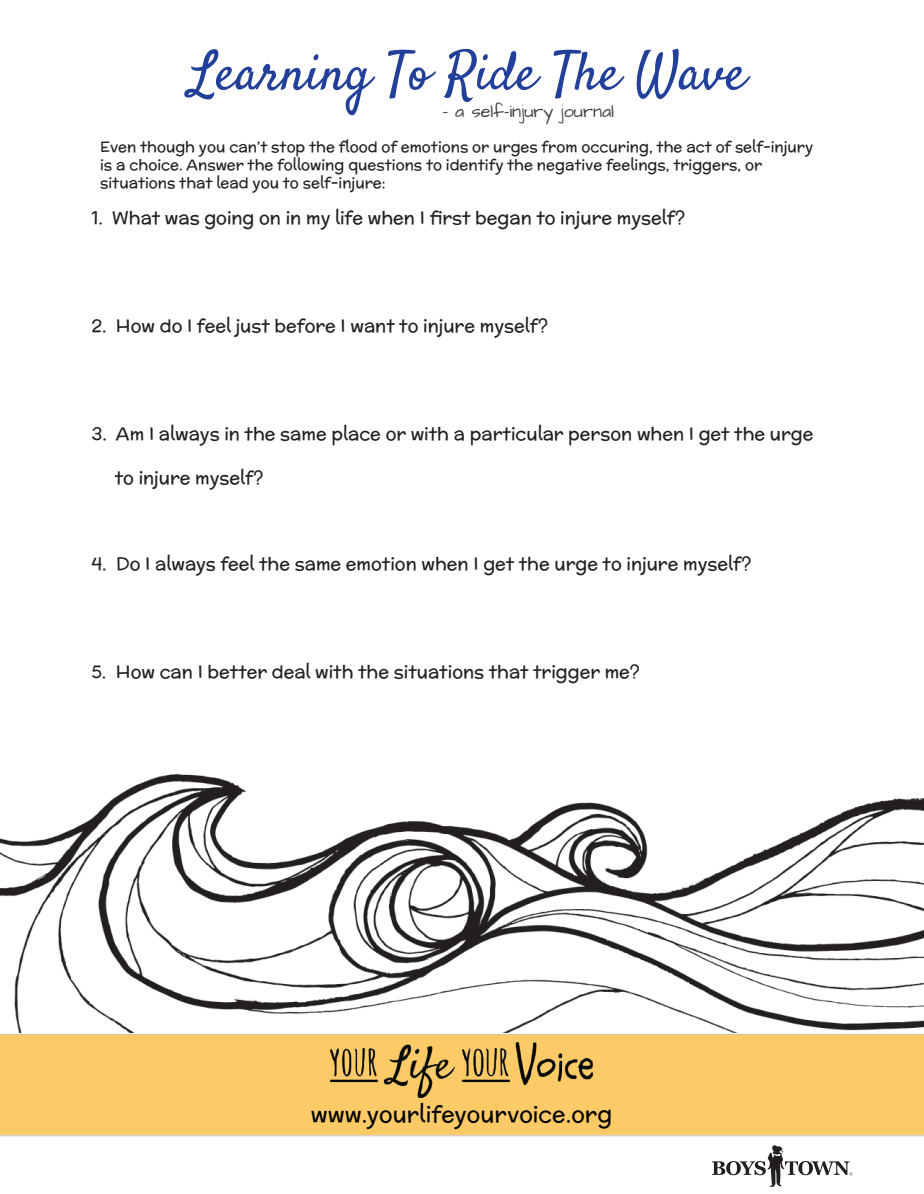
<style>
.page{position:relative;width:924px;height:1194px;background:#fff}
.page>*{position:absolute;margin:0;border:0;box-sizing:border-box;transform-origin:0 0}
.t1{font:54px "Satisfy";color:#223f99}
.t2{font:22.5px "Mc Laren";letter-spacing:.005em;color:#050504}
.t3{font:18px "Mc Laren";color:#231f20}
.t4{font:18px "Architects Daughter";color:#3e3e3f}
.t5{font:15px/18px "Mc Laren";color:#231f20}
</style>
<div class="page">
<img style="left:0;top:774px;width:924px;height:363px">
<img style="left:330px;top:1043px;width:263px;height:55px">
<svg style="left:712px;top:1145px;width:140px;height:42px"></svg>
<h1 class="t1" style="left:190px;top:38px;width:558px">Learning To Ride The Wave</h1>
<p class="t4" style="left:443px;top:99px;width:173px">- a self-injury journal</p>
<p class="t5" style="left:100px;top:138px;width:715px">Even though you can’t stop the flood of emotions or urges from occuring, the act of self-injury is a choice. Answer the following questions to identify the negative feelings, triggers, or situations that lead you to self-injure:</p>
<p class="t3" style="left:91px;top:205px;width:595px">1. What was going on in my life when I first began to injure myself?</p>
<p class="t3" style="left:91px;top:313px;width:458px">2. How do I feel just before I want to injure myself?</p>
<p class="t3" style="left:91px;top:421px;width:724px">3. Am I always in the same place or with a particular person when I get the urge</p>
<p class="t3" style="left:115px;top:464px;width:150px">to injure myself?</p>
<p class="t3" style="left:91px;top:550px;width:662px">4. Do I always feel the same emotion when I get the urge to injure myself?</p>
<p class="t3" style="left:91px;top:658px;width:550px">5. How can I better deal with the situations that trigger me?</p>
<p class="t2" style="left:311px;top:1098px;width:303px">www.yourlifeyourvoice.org</p>
</div>
